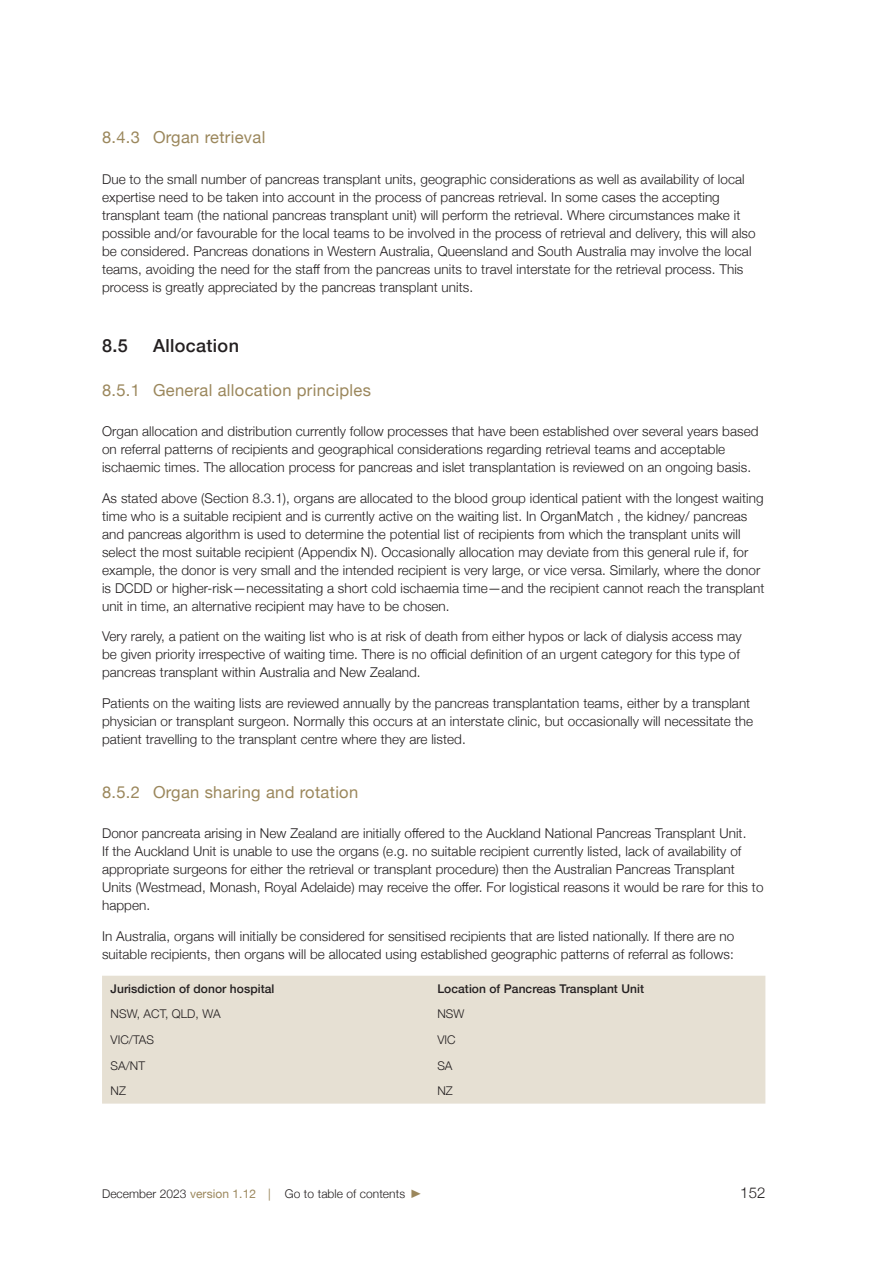
<style>
.page{position:relative;width:893px;height:1263px;background:#fff}
.page>*{position:absolute;margin:0;border:0;box-sizing:border-box;transform-origin:0 0}
.t1{font:500 18px "Helvetica Neue";letter-spacing:.02em;color:#231f20}
.t2{font:16.5px "Helvetica Neue";letter-spacing:.02em;color:#9b875c}
.t3{font:300 15px "Helvetica Neue";color:#231f20}
.t4{font:300 13.5px/18px "Helvetica Neue";letter-spacing:.005em;color:#231f20}
.Table_text__8_10pt{font:300 12px "Helvetica Neue";letter-spacing:.005em;color:#231f20}
.Table_text__8_10pt-2{font:500 12px "Helvetica Neue";letter-spacing:.005em;color:#231f20}
.s1{font-weight:400;color:#9b875c}
</style>
<div class="page">
<div style="left:102px;top:976px;width:663px;height:127px;background:#e6e0d3"></div>
<p class="t2" style="left:102px;top:125px;width:165px">8.4.3 Organ retrieval</p>
<p class="t4" style="left:102px;top:169px;width:655px">Due to the small number of pancreas transplant units, geographic considerations as well as availability of local expertise need to be taken into account in the process of pancreas retrieval. In some cases the accepting transplant team (the national pancreas transplant unit) will perform the retrieval. Where circumstances make it possible and/or favourable for the local teams to be involved in the process of retrieval and delivery, this will also be considered. Pancreas donations in Western Australia, Queensland and South Australia may involve the local teams, avoiding the need for the staff from the pancreas units to travel interstate for the retrieval process. This process is greatly appreciated by the pancreas transplant units.</p>
<p class="t1" style="left:102px;top:331px;width:27px">8.5</p>
<p class="t1" style="left:153px;top:331px;width:87px">Allocation</p>
<p class="t2" style="left:102px;top:378px;width:270px">8.5.1 General allocation principles</p>
<p class="t4" style="left:102px;top:421px;width:658px">Organ allocation and distribution currently follow processes that have been established over several years based on referral patterns of recipients and geographical considerations regarding retrieval teams and acceptable ischaemic times. The allocation process for pancreas and islet transplantation is reviewed on an ongoing basis.</p>
<p class="t4" style="left:102px;top:488px;width:664px">As stated above (Section 8.3.1), organs are allocated to the blood group identical patient with the longest waiting time who is a suitable recipient and is currently active on the waiting list. In OrganMatch , the kidney/ pancreas and pancreas algorithm is used to determine the potential list of recipients from which the transplant units will select the most suitable recipient (Appendix N). Occasionally allocation may deviate from this general rule if, for example, the donor is very small and the intended recipient is very large, or vice versa. Similarly, where the donor is DCDD or higher-risk—necessitating a short cold ischaemia time—and the recipient cannot reach the transplant unit in time, an alternative recipient may have to be chosen.</p>
<p class="t4" style="left:102px;top:627px;width:641px">Very rarely, a patient on the waiting list who is at risk of death from either hypos or lack of dialysis access may be given priority irrespective of waiting time. There is no official definition of an urgent category for this type of pancreas transplant within Australia and New Zealand.</p>
<p class="t4" style="left:102px;top:693px;width:653px">Patients on the waiting lists are reviewed annually by the pancreas transplantation teams, either by a transplant physician or transplant surgeon. Normally this occurs at an interstate clinic, but occasionally will necessitate the patient travelling to the transplant centre where they are listed.</p>
<p class="t2" style="left:102px;top:780px;width:258px">8.5.2 Organ sharing and rotation</p>
<p class="t4" style="left:102px;top:823px;width:663px">Donor pancreata arising in New Zealand are initially offered to the Auckland National Pancreas Transplant Unit.<br>If the Auckland Unit is unable to use the organs (e.g. no suitable recipient currently listed, lack of availability of appropriate surgeons for either the retrieval or transplant procedure) then the Australian Pancreas Transplant Units (Westmead, Monash, Royal Adelaide) may receive the offer. For logistical reasons it would be rare for this to happen.</p>
<p class="t4" style="left:102px;top:926px;width:634px">In Australia, organs will initially be considered for sensitised recipients that are listed nationally. If there are no suitable recipients, then organs will be allocated using established geographic patterns of referral as follows:</p>
<p class="Table_text__8_10pt-2" style="left:111px;top:979px;width:165px">Jurisdiction of donor hospital</p>
<p class="Table_text__8_10pt-2" style="left:437px;top:979px;width:208px">Location of Pancreas Transplant Unit</p>
<p class="Table_text__8_10pt" style="left:111px;top:1004px;width:112px">NSW, ACT, QLD, WA</p>
<p class="Table_text__8_10pt" style="left:437px;top:1004px;width:29px">NSW</p>
<p class="Table_text__8_10pt" style="left:111px;top:1030px;width:45px">VIC/TAS</p>
<p class="Table_text__8_10pt" style="left:437px;top:1030px;width:20px">VIC</p>
<p class="Table_text__8_10pt" style="left:111px;top:1055px;width:36px">SA/NT</p>
<p class="Table_text__8_10pt" style="left:437px;top:1055px;width:17px">SA</p>
<p class="Table_text__8_10pt" style="left:111px;top:1081px;width:17px">NZ</p>
<p class="Table_text__8_10pt" style="left:437px;top:1081px;width:17px">NZ</p>
<p class="Table_text__8_10pt" style="left:102px;top:1184px;width:305px">December 2023 <span class="s1">version 1.12 |</span> Go to table of contents</p>
<p class="t3" style="left:740px;top:1181px;width:27px">152</p>
</div>
